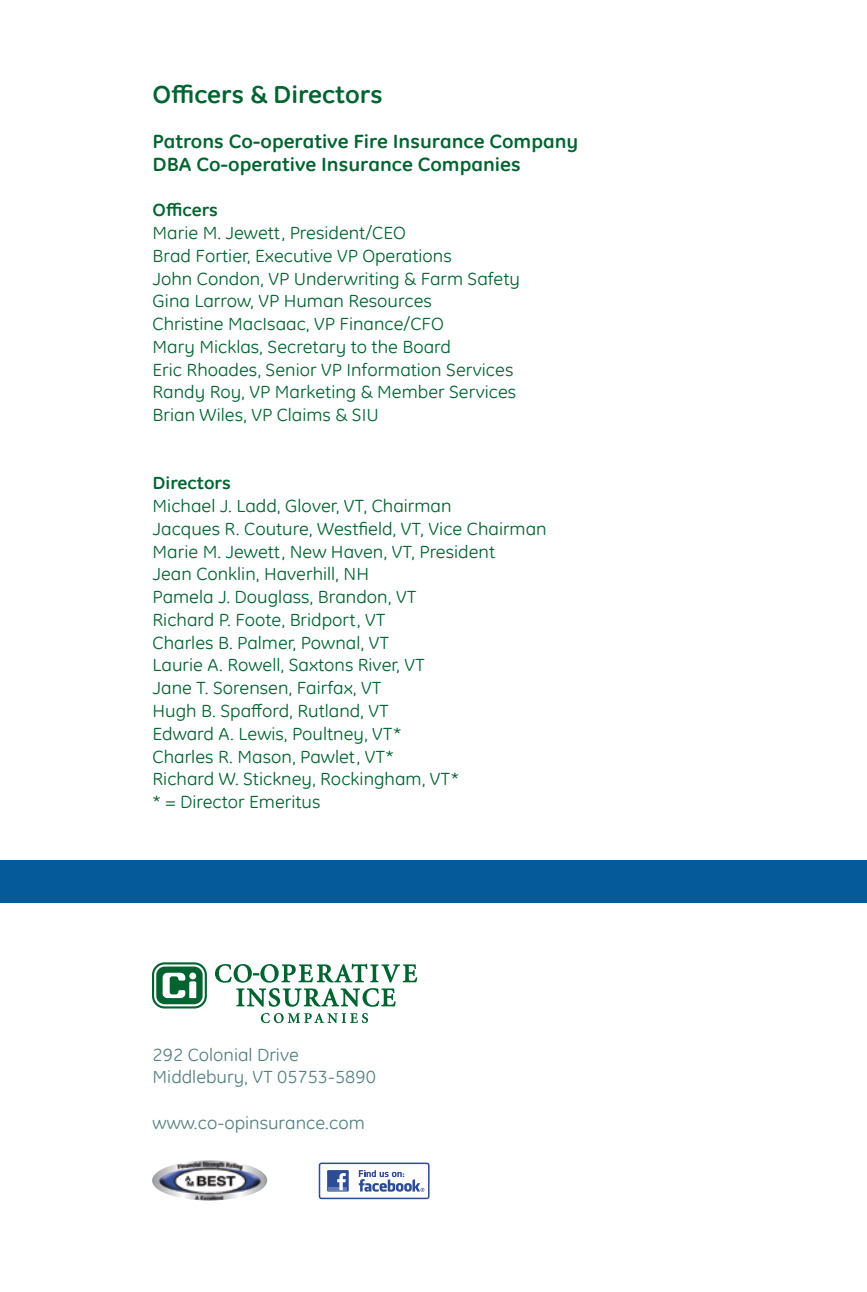
<style>
.page{position:relative;width:867px;height:1292px;background:#fff}
.page>*{position:absolute;margin:0;border:0;box-sizing:border-box;transform-origin:0 0}
.t1{font:700 24.68px "GE Inspira";color:#006330;scale:1.09 1}
.t2{font:700 19.25px/22.8px "GE Inspira";color:#006330;scale:1.09 1}
.t3{font:17.68px/22.8px "GE Inspira";color:#006330;scale:1.09 1}
.t4{font:17.68px/22.8px "GE Inspira";color:#548080;scale:1.09 1}
.t5{font:700 17.68px "GE Inspira";color:#006330;scale:1.09 1}
</style>
<div class="page">
<svg style="left:319px;top:1162px;width:110px;height:37px"></svg>
<img style="left:152px;top:1160px;width:115px;height:40px">
<svg style="left:261px;top:1013px;width:107px;height:10px"></svg>
<svg style="left:215px;top:963px;width:202px;height:19px"></svg>
<svg style="left:236px;top:988px;width:159px;height:18px"></svg>
<svg style="left:152px;top:962px;width:55px;height:46px"></svg>
<svg style="left:154px;top:964px;width:51px;height:42px"></svg>
<div style="left:156px;top:966px;width:46px;height:38px;background:#006330;border-radius:8px"></div>
<svg style="left:162px;top:972px;width:34px;height:26px"></svg>
<div style="left:0;top:860px;width:866px;height:42px;background:#055a9a"></div>
<h1 class="t1" style="left:152px;top:78px;width:212px">Officers &amp; Directors</h1>
<p class="t2" style="left:152px;top:130px;width:392px">Patrons Co-operative Fire Insurance Company<br>DBA Co-operative Insurance Companies</p>
<p class="t5" style="left:152px;top:199px;width:62px">Officers</p>
<p class="t3" style="left:152px;top:221px;width:338px">Marie M. Jewett, President/CEO<br>Brad Fortier, Executive VP Operations<br>John Condon, VP Underwriting &amp; Farm Safety Gina Larrow, VP Human Resources<br>Christine MacIsaac, VP Finance/CFO<br>Mary Micklas, Secretary to the Board<br>Eric Rhoades, Senior VP Information Services Randy Roy, VP Marketing &amp; Member Services Brian Wiles, VP Claims &amp; SIU</p>
<p class="t5" style="left:152px;top:472px;width:73px">Directors</p>
<p class="t3" style="left:152px;top:494px;width:363px">Michael J. Ladd, Glover, VT, Chairman<br>Jacques R. Couture, Westfield, VT, Vice Chairman Marie M. Jewett, New Haven, VT, President<br>Jean Conklin, Haverhill, NH<br>Pamela J. Douglass, Brandon, VT<br>Richard P. Foote, Bridport, VT<br>Charles B. Palmer, Pownal, VT<br>Laurie A. Rowell, Saxtons River, VT<br>Jane T. Sorensen, Fairfax, VT<br>Hugh B. Spafford, Rutland, VT<br>Edward A. Lewis, Poultney, VT*<br>Charles R. Mason, Pawlet, VT*<br>Richard W. Stickney, Rockingham, VT*<br>* = Director Emeritus</p>
<p class="t4" style="left:152px;top:1042px;width:206px">292 Colonial Drive<br>Middlebury, VT 05753-5890</p>
<p class="t4" style="left:152px;top:1111px;width:196px">www.co-opinsurance.com</p>
</div>
